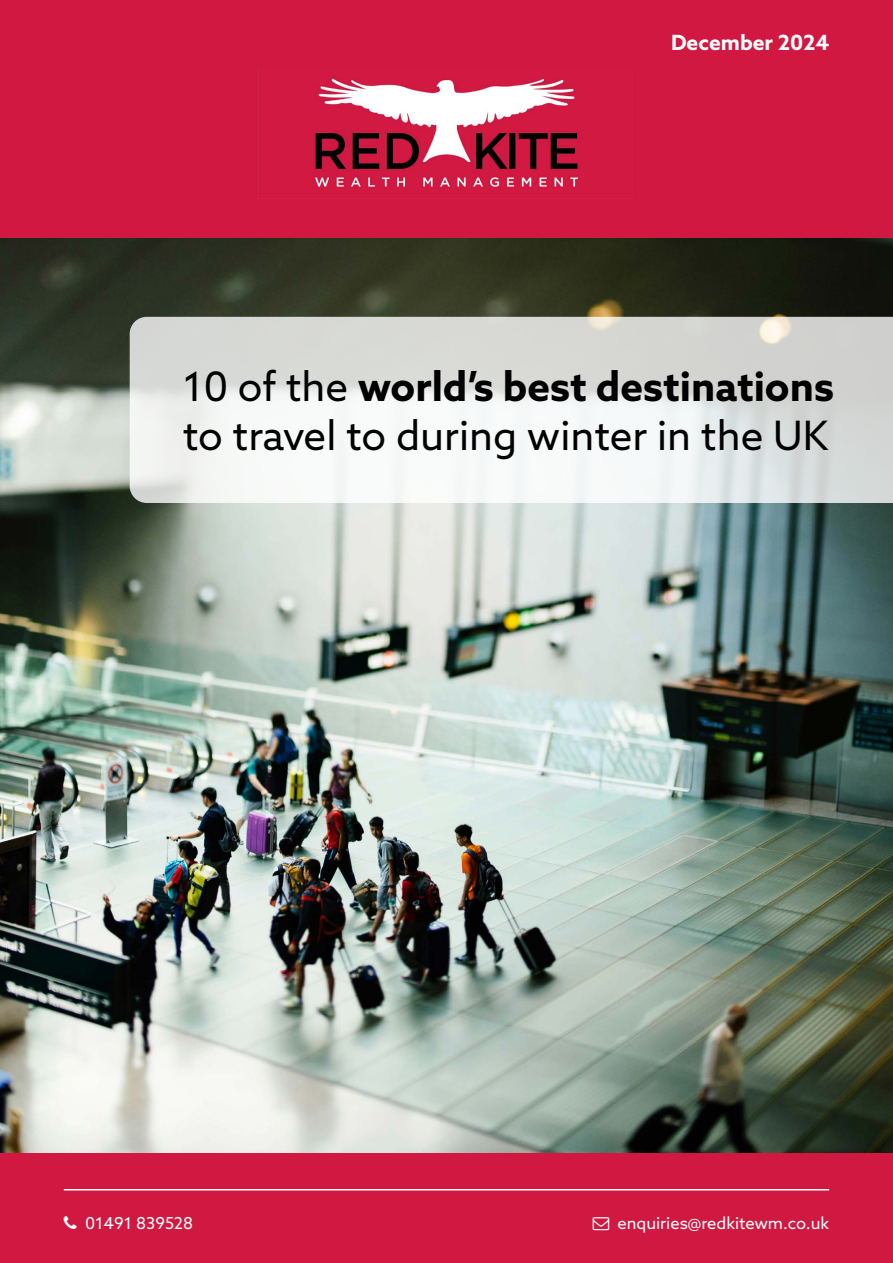
<style>
.page{position:relative;width:893px;height:1263px;background:#fff}
.page>*{position:absolute;margin:0;border:0;box-sizing:border-box;transform-origin:0 0}
.t1{font:40.5px/48.6px "Azo Sans";color:#000}
.t2{font:700 21px "Azo Sans";color:#fff}
.t3{font:16.5px "Azo Sans";color:#fff}
.s1{font-weight:700}
</style>
<div class="page">
<div style="left:0;top:0;width:893px;height:232px;background:#d11841"></div>
<img style="left:0;top:238px;width:893px;height:915px">
<svg style="left:130px;top:317px;width:763px;height:186px"></svg>
<div style="left:0;top:232px;width:893px;height:6px;background:#d11841"></div>
<div style="left:0;top:1153px;width:893px;height:110px;background:#d11841"></div>
<hr style="left:64px;top:1189px;width:765px;height:1px;background:#fff">
<img style="left:258px;top:68px;width:377px;height:131px">
<p class="t2" style="left:671px;top:29px;width:160px">December 2024</p>
<p class="t1" style="left:183px;top:362px;width:653px">10 of the <span class="s1">world’s best destinations </span>to travel to during winter in the UK</p>
<p class="t3" style="left:85px;top:1212px;width:110px">01491 839528</p>
<p class="t3" style="left:617px;top:1212px;width:213px">enquiries@redkitewm.co.uk</p>
</div>
